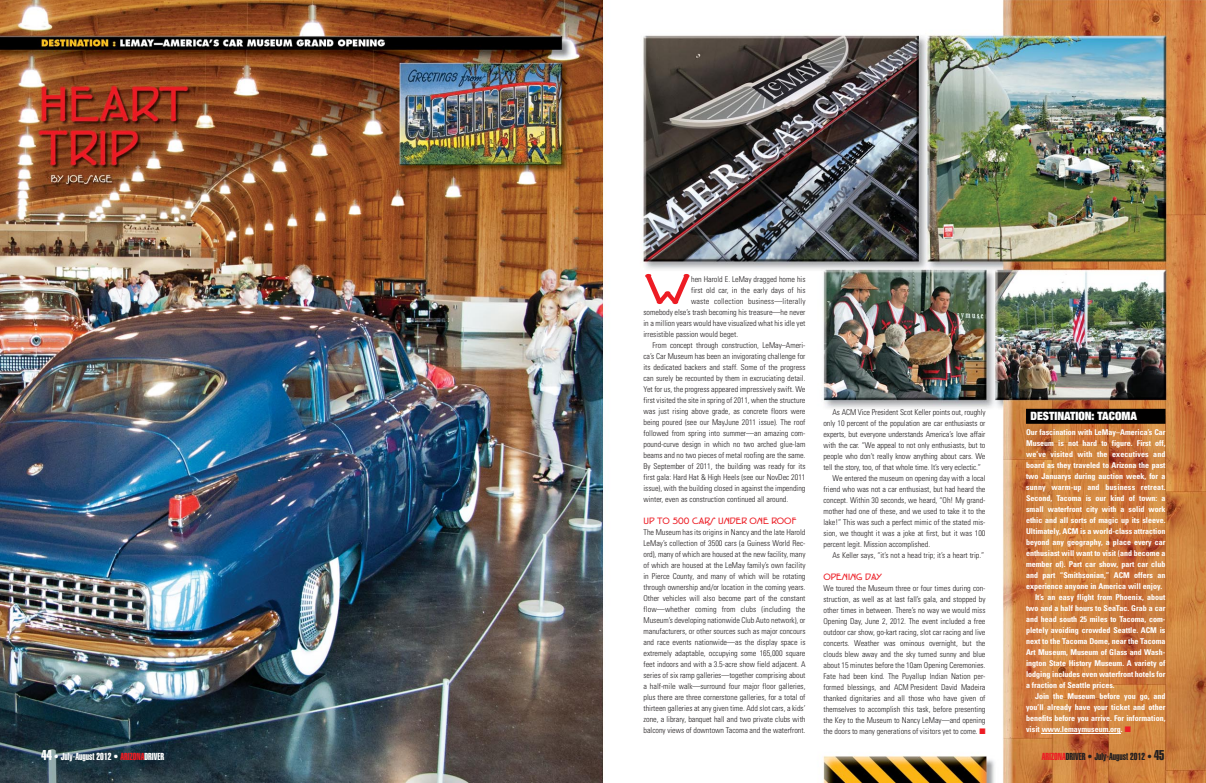
<style>
.page{position:relative;width:1206px;height:783px;background:#fff}
.page>*{position:absolute;margin:0;border:0;box-sizing:border-box;transform-origin:0 0}
.t1{font:700 46.3px "P22 Eaglefeather";color:#ed1c24;scale:1.3 1}
.t2{font:900 expanded 11.5px "Helvetica Neue";color:#fff}
.t3{font:700 10px "P22 Eaglefeather";color:#ed1c24}
.t4{font:10px "Helvetica Extra Compressed";color:#fff}
.t5{font:10px "Helvetica Extra Compressed";color:#231f20}
.t6{font:300 condensed 8px/11px "Univers";color:#231f20;text-align:justify}
.t7{font:700 condensed 8px "Univers";color:#fff}
.t8{font:300 condensed 8px "Univers";letter-spacing:.02em;color:#231f20}
.t9{font:700 condensed 8px "Univers";letter-spacing:.02em;color:#fff}
.s1{color:#ed1c24}
.s2{font-size:14px}
</style>
<div class="page">
<img style="left:603px;top:0;width:603px;height:783px">
<img style="left:0;top:0;width:603px;height:783px">
<hr style="left:1042px;top:734px;width:79px;height:1px;background:#fff">
<div style="left:1026px;top:409px;width:140px;height:15px;background:#010000"></div>
<h1 class="t1" style="left:643px;top:272px;width:38px">W</h1>
<p class="t6" style="left:691px;top:274px;width:116px">hen Harold E. LeMay dragged home his</p>
<p class="t6" style="left:691px;top:285px;width:116px">first old car, in the early days of his</p>
<p class="t8" style="left:691px;top:298px;width:116px">waste collection business—literally</p>
<p class="t6" style="left:643px;top:307px;width:163px">somebody else’s trash becoming his treasure—he never</p>
<p class="t6" style="left:643px;top:318px;width:164px">in a million years would have visualized what his idle yet</p>
<p class="t6" style="left:643px;top:329px;width:96px">irresistible passion would beget.</p>
<p class="t6" style="left:652px;top:340px;width:155px">From concept through construction, LeMay–Ameri -</p>
<p class="t6" style="left:643px;top:351px;width:164px">ca’s Car Museum has been an invigorating challenge for</p>
<p class="t6" style="left:643px;top:362px;width:163px">its dedicated backers and staff. Some of the progress</p>
<p class="t6" style="left:643px;top:373px;width:163px">can surely be recounted by them in excruciating detail.</p>
<p class="t6" style="left:643px;top:384px;width:163px">Yet for us, the progress appeared impressively swift. We</p>
<p class="t6" style="left:643px;top:395px;width:163px">first visited the site in spring of 2011, when the structure</p>
<p class="t6" style="left:643px;top:406px;width:164px">was just rising above grade, as concrete floors were</p>
<p class="t6" style="left:643px;top:417px;width:163px">being poured (see our MayJune 2011 issue). The roof</p>
<p class="t6" style="left:643px;top:428px;width:164px">followed from spring into summer—an amazing com-</p>
<p class="t6" style="left:643px;top:439px;width:163px">pound-curve design in which no two arched glue-lam</p>
<p class="t6" style="left:643px;top:450px;width:163px">beams and no two pieces of metal roofing are the same.</p>
<p class="t6" style="left:643px;top:461px;width:163px">By September of 2011, the building was ready for its</p>
<p class="t6" style="left:643px;top:472px;width:163px">first gala: Hard Hat &amp; High Heels (see our NovDec 2011</p>
<p class="t6" style="left:643px;top:483px;width:164px">issue), with the building closed in against the impending</p>
<p class="t6" style="left:643px;top:494px;width:146px">winter, even as construction continued all around.</p>
<p class="t3" style="left:643px;top:517px;width:154px">UP TO 500 CARS UNDER ONE ROOF</p>
<p class="t6" style="left:643px;top:527px;width:164px">The Museum has its origins in Nancy and the late Harold LeMay’s collection of 3500 cars (a Guiness World Rec - ord), many of which are housed at the new facility, many of which are housed at the LeMay family’s own facility in Pierce County, and many of which will be rotating through ownership and/or location in the coming years.<br>Other vehicles will also become part of the constant flow—whether coming from clubs (including the Museum’s developing nationwide Club Auto network), or manufacturers, or other sources such as major concours and race events nationwide—as the display space is extremely adaptable, occupying some 165,000 square feet indoors and with a 3.5-acre show field adjacent. A series of six ramp galleries—together comprising about a half-mile walk—surround four major floor galleries, plus there are three cornerstone galleries, for a total of thirteen galleries at any given time. Add slot cars, a kids’ zone, a library, banquet hall and two private clubs with balcony views of downtown Tacoma and the waterfront.</p>
<p class="t6" style="left:832px;top:407px;width:154px">As ACM Vice President Scot Keller points out, roughly</p>
<p class="t6" style="left:823px;top:418px;width:164px">only 10 percent of the population are car enthusiasts or</p>
<p class="t6" style="left:823px;top:429px;width:164px">experts, but everyone understands America’s love affair</p>
<p class="t6" style="left:823px;top:440px;width:164px">with the car. “We appeal to not only enthusiasts, but to</p>
<p class="t6" style="left:823px;top:451px;width:163px">people who don’t really know anything about cars. We</p>
<p class="t6" style="left:823px;top:462px;width:159px">tell the story, too, of that whole time. It’s very eclectic.”</p>
<p class="t6" style="left:832px;top:473px;width:154px">We entered the museum on opening day with a local</p>
<p class="t6" style="left:823px;top:484px;width:163px">friend who was not a car enthusiast, but had heard the</p>
<p class="t6" style="left:823px;top:495px;width:163px">concept. Within 30 seconds, we heard, “Oh! My grand-</p>
<p class="t6" style="left:823px;top:506px;width:163px">mother had one of these, and we used to take it to the</p>
<p class="t6" style="left:823px;top:517px;width:164px">lake!” This was such a perfect mimic of the stated mis-</p>
<p class="t6" style="left:823px;top:528px;width:164px">sion, we thought it was a joke at first, but it was 100</p>
<p class="t6" style="left:823px;top:539px;width:108px">percent legit. Mission accomplished.</p>
<p class="t6" style="left:832px;top:550px;width:153px">As Keller says, “it’s not a head trip; it’s a heart trip.”</p>
<p class="t3" style="left:824px;top:573px;width:60px">OPENING DAY</p>
<p class="t6" style="left:824px;top:583px;width:164px">We toured the Museum three or four times during con&shy;struction, as well as at last fall’s gala, and stopped by other times in between. There’s no way we would miss Opening Day, June 2, 2012. The event included a free outdoor car show, go-kart racing, slot car racing and live concerts. Weather was ominous overnight, but the clouds blew away and the sky turned sunny and blue about 15 minutes before the 10am Opening Ceremonies.<br>Fate had been kind. The Puyallup Indian Nation per&shy;formed blessings, and ACM President David Madeira thanked dignitaries and all those who have given of themselves to accomplish this task, before presenting the Key to the Museum to Nancy LeMay—and opening the doors to many generations of visitors yet to come. <span class="s1">■</span></p>
<h2 class="t2" style="left:1031px;top:412px;width:108px">DESTINATION: TACOMA</h2>
<p class="t7" style="left:1026px;top:429px;width:141px">Our fascination with LeMay–America’s Car</p>
<p class="t7" style="left:1026px;top:440px;width:141px">Museum is not hard to figure. First off,</p>
<p class="t7" style="left:1026px;top:451px;width:141px">we’ve visited with the executives and</p>
<p class="t7" style="left:1026px;top:462px;width:141px">board as they traveled to Arizona the past</p>
<p class="t7" style="left:1026px;top:473px;width:141px">two Januarys during auction week, for a</p>
<p class="t9" style="left:1026px;top:484px;width:141px">sunny warm-up and business retreat.</p>
<p class="t7" style="left:1026px;top:495px;width:141px">Second, Tacoma is our kind of town: a</p>
<p class="t7" style="left:1026px;top:506px;width:141px">small waterfront city with a solid work</p>
<p class="t7" style="left:1026px;top:517px;width:141px">ethic and all sorts of magic up its sleeve.</p>
<p class="t7" style="left:1026px;top:528px;width:141px">Ultimately, ACM is a world- class attraction</p>
<p class="t7" style="left:1026px;top:539px;width:141px">beyond any geography, a place every car</p>
<p class="t7" style="left:1026px;top:550px;width:141px">enthusiast will want to visit (and become a</p>
<p class="t7" style="left:1026px;top:561px;width:141px">member of). Part car show, part car club</p>
<p class="t7" style="left:1026px;top:572px;width:141px">and part “Smithsonian,” ACM offers an</p>
<p class="t7" style="left:1026px;top:583px;width:138px">experience anyone in America will enjoy.</p>
<p class="t7" style="left:1035px;top:594px;width:132px">It’s an easy flight from Phoenix, about</p>
<p class="t7" style="left:1026px;top:605px;width:141px">two and a half hours to SeaTac. Grab a car</p>
<p class="t7" style="left:1026px;top:616px;width:141px">and head south 25 miles to Tacoma, com-</p>
<p class="t7" style="left:1026px;top:627px;width:141px">pletely avoiding crowded Seattle. ACM is</p>
<p class="t7" style="left:1026px;top:638px;width:141px">next to the Tacoma Dome, near the Tacoma</p>
<p class="t7" style="left:1026px;top:649px;width:141px">Art Museum, Museum of Glass and Wash -</p>
<p class="t7" style="left:1026px;top:660px;width:141px">ing ton State History Muse um. A variety of</p>
<p class="t7" style="left:1026px;top:671px;width:141px">lodging includes even water front hotels for</p>
<p class="t7" style="left:1026px;top:682px;width:90px">a fraction of Seattle prices.</p>
<p class="t7" style="left:1035px;top:693px;width:132px">Join the Museum before you go, and</p>
<p class="t7" style="left:1026px;top:704px;width:141px">you’ll already have your ticket and other</p>
<p class="t7" style="left:1026px;top:715px;width:141px">benefits before you arrive. For information,</p>
<p class="t7" style="left:1026px;top:726px;width:106px">visit www.lemaymuseum.org. <span class="s1">■</span></p>
<p class="t4" style="left:42px;top:753px;width:124px"><span class="s2">44</span> • July-August 2012 • <span class="s1">ARIZONA</span>DRIVER</p>
<p class="t5" style="left:1042px;top:753px;width:124px"><span class="s1">ARIZONA</span>DRIVER • July-August 2012 • <span class="s2">45</span></p>
</div>
